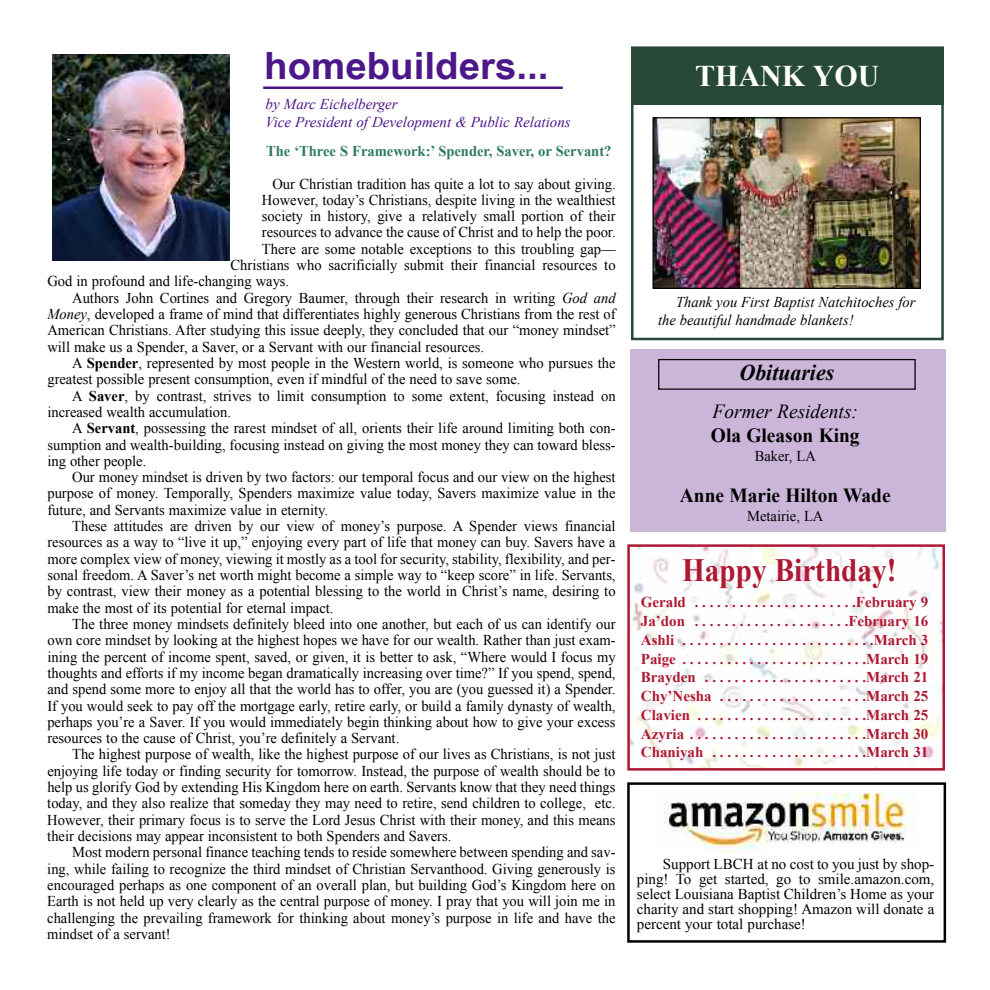
<style>
.page{position:relative;width:990px;height:990px;background:#fff}
.page>*{position:absolute;margin:0;border:0;box-sizing:border-box;transform-origin:0 0}
.t1{font:700 37.5px "Arial Narrow";color:#4c1788;scale:1.25 1}
.t2{font:700 32.5px "Times New Roman";color:#ae1833;scale:.9 1}
.t3{font:700 30px "Times New Roman";color:#fff}
.t4{font:italic 700 22.5px "Times New Roman";color:#000}
.t5{font:700 20px "Times New Roman";color:#000}
.t6{font:italic 20px "Times New Roman";color:#000}
.t7{font:15px/15px "Times New Roman";color:#000;text-align:justify}
.t8{font:700 15px/18.8px "Times New Roman";color:#ae1833;text-align:justify}
.t9{font:italic 15px/18px "Times New Roman";color:#000}
.t10{font:italic 15px/18px "Times New Roman";color:#4c1788}
.t11{font:700 15px "Times New Roman";color:#2e7b5c}
.s1{font-style:italic}
.s2{font-weight:700}
</style>
<div class="page">
<div style="left:631px;top:46px;width:313px;height:294px;border:2px solid #274836"></div>
<hr style="left:263px;top:87px;width:300px;height:2px;background:#4c1788">
<img style="left:654px;top:119px;width:265px;height:168px">
<div style="left:652px;top:117px;width:269px;height:172px;border:1px solid #000"></div>
<div style="left:633px;top:47px;width:311px;height:58px;background:#274836"></div>
<div style="left:630px;top:349px;width:315px;height:182px;background:#cbb6da"></div>
<div style="left:658px;top:359px;width:258px;height:31px;border:1px solid #000"></div>
<div style="left:627px;top:782px;width:319px;height:161px;border:2px solid #000"></div>
<img style="left:664px;top:793px;width:251px;height:60px">
<img style="left:630px;top:547px;width:312px;height:221px">
<div style="left:627px;top:544px;width:318px;height:227px;border:2px solid #ae1833"></div>
<img style="left:52px;top:54px;width:177px;height:206px">
<h1 class="t1" style="left:264px;top:44px;width:229px">homebuilders...</h1>
<p class="t10" style="left:266px;top:95px;width:307px">by Marc Eichelberger<br>Vice President of Development &amp; Public Relations</p>
<p class="t11" style="left:266px;top:143px;width:347px">The ‘Three S Framework:’ Spender, Saver, or Servant?</p>
<p class="t7" style="left:272px;top:176px;width:345px">Our Christian tradition has quite a lot to say about giving.</p>
<p class="t7" style="left:262px;top:192px;width:355px">However, today’s Christians, despite living in the wealthiest</p>
<p class="t7" style="left:262px;top:209px;width:355px">society in history, give a relatively small portion of their</p>
<p class="t7" style="left:262px;top:225px;width:355px">resources to advance the cause of Christ and to help the poor.</p>
<p class="t7" style="left:262px;top:241px;width:355px">There are some notable exceptions to this troubling gap—</p>
<p class="t7" style="left:231px;top:258px;width:387px">Christians who sacrificially submit their financial resources to</p>
<p class="t7" style="left:47px;top:274px;width:243px">God in profound and life-changing ways.</p>
<p class="t7" style="left:72px;top:290px;width:545px">Authors John Cortines and Gregory Baumer, through their research in writing <span class="s1">God and</span></p>
<p class="t7" style="left:47px;top:306px;width:570px"><span class="s1">Money</span>, developed a frame of mind that differentiates highly generous Christians from the rest of</p>
<p class="t7" style="left:47px;top:323px;width:570px">American Christians. After studying this issue deeply, they concluded that our “money mindset”</p>
<p class="t7" style="left:47px;top:339px;width:438px">will make us a Spender, a Saver, or a Servant with our financial resources.</p>
<p class="t7" style="left:72px;top:355px;width:545px">A <span class="s2">Spender</span>, represented by most people in the Western world, is someone who pursues the</p>
<p class="t7" style="left:47px;top:372px;width:475px">greatest possible present consumption, even if mindful of the need to save some.</p>
<p class="t7" style="left:72px;top:388px;width:545px">A <span class="s2">Saver</span>, by contrast, strives to limit consumption to some extent, focusing instead on</p>
<p class="t7" style="left:47px;top:404px;width:185px">increased wealth accumulation.</p>
<p class="t7" style="left:72px;top:421px;width:545px">A <span class="s2">Servant</span>, possessing the rarest mindset of all, orients their life around limiting both con-</p>
<p class="t7" style="left:47px;top:437px;width:570px">sumption and wealth-building, focusing instead on giving the most money they can toward bless-</p>
<p class="t7" style="left:47px;top:453px;width:100px">ing other people.</p>
<p class="t7" style="left:72px;top:470px;width:545px">Our money mindset is driven by two factors: our temporal focus and our view on the highest</p>
<p class="t7" style="left:47px;top:486px;width:570px">purpose of money. Temporally, Spenders maximize value today, Savers maximize value in the</p>
<p class="t7" style="left:47px;top:502px;width:282px">future, and Servants maximize value in eternity.</p>
<p class="t7" style="left:72px;top:519px;width:545px">These attitudes are driven by our view of money’s purpose. A Spender views financial</p>
<p class="t7" style="left:47px;top:535px;width:570px">resources as a way to “live it up,” enjoying every part of life that money can buy. Savers have a</p>
<p class="t7" style="left:47px;top:551px;width:570px">more complex view of money, viewing it mostly as a tool for security, stability, flexibility, and per-</p>
<p class="t7" style="left:47px;top:567px;width:570px">sonal freedom. A Saver’s net worth might become a simple way to “keep score” in life. Servants,</p>
<p class="t7" style="left:47px;top:584px;width:570px">by contrast, view their money as a potential blessing to the world in Christ’s name, desiring to</p>
<p class="t7" style="left:47px;top:600px;width:288px">make the most of its potential for eternal impact.</p>
<p class="t7" style="left:72px;top:616px;width:545px">The three money mindsets definitely bleed into one another, but each of us can identify our</p>
<p class="t7" style="left:47px;top:633px;width:570px">own core mindset by looking at the highest hopes we have for our wealth. Rather than just exam-</p>
<p class="t7" style="left:47px;top:649px;width:570px">ining the percent of income spent, saved, or given, it is better to ask, “Where would I focus my</p>
<p class="t7" style="left:47px;top:665px;width:570px">thoughts and efforts if my income began dramatically increasing over time?” If you spend, spend,</p>
<p class="t7" style="left:47px;top:682px;width:570px">and spend some more to enjoy all that the world has to offer, you are (you guessed it) a Spender.</p>
<p class="t7" style="left:47px;top:698px;width:570px">If you would seek to pay off the mortgage early, retire early, or build a family dynasty of wealth,</p>
<p class="t7" style="left:47px;top:714px;width:570px">perhaps you’re a Saver. If you would immediately begin thinking about how to give your excess</p>
<p class="t7" style="left:47px;top:731px;width:353px">resources to the cause of Christ, you’re definitely a Servant.</p>
<p class="t7" style="left:72px;top:747px;width:545px">The highest purpose of wealth, like the highest purpose of our lives as Christians, is not just</p>
<p class="t7" style="left:47px;top:763px;width:570px">enjoying life today or finding security for tomorrow. Instead, the purpose of wealth should be to</p>
<p class="t7" style="left:47px;top:780px;width:570px">help us glorify God by extending His Kingdom here on earth. Servants know that they need things</p>
<p class="t7" style="left:47px;top:796px;width:570px">today, and they also realize that someday they may need to retire, send children to college, etc.</p>
<p class="t7" style="left:47px;top:812px;width:570px">However, their primary focus is to serve the Lord Jesus Christ with their money, and this means</p>
<p class="t7" style="left:47px;top:828px;width:406px">their decisions may appear inconsistent to both Spenders and Savers.</p>
<p class="t7" style="left:72px;top:845px;width:545px">Most modern personal finance teaching tends to reside somewhere between spending and sav-</p>
<p class="t7" style="left:47px;top:861px;width:570px">ing, while failing to recognize the third mindset of Christian Servanthood. Giving generously is</p>
<p class="t7" style="left:47px;top:877px;width:570px">encouraged perhaps as one component of an overall plan, but building God’s Kingdom here on</p>
<p class="t7" style="left:47px;top:894px;width:570px">Earth is not held up very clearly as the central purpose of money. I pray that you will join me in</p>
<p class="t7" style="left:47px;top:910px;width:570px">challenging the prevailing framework for thinking about money’s purpose in life and have the</p>
<p class="t7" style="left:47px;top:926px;width:125px">mindset of a servant!</p>
<h3 class="t3" style="left:695px;top:59px;width:186px">THANK yOU</h3>
<p class="t9" style="left:658px;top:293px;width:259px;text-indent:18px">Thank you First Baptist Natchitoches for the beautiful handmade blankets!</p>
<h3 class="t4" style="left:740px;top:360px;width:96px">Obituaries</h3>
<h3 class="t6" style="left:713px;top:400px;width:147px">Former Residents:</h3>
<h3 class="t5" style="left:711px;top:424px;width:150px">Ola Gleason King</h3>
<p class="t7" style="left:755px;top:448px;width:63px">Baker, LA</p>
<h3 class="t5" style="left:680px;top:484px;width:212px">Anne Marie Hilton Wade</h3>
<p class="t7" style="left:747px;top:508px;width:78px">Metairie, LA</p>
<h2 class="t2" style="left:682px;top:552px;width:240px">Happy Birthday!</h2>
<p class="t8" style="left:641px;top:593px;width:289px">Gerald . . . . . . . . . . . . . . . . . . . . . .February 9<br>Ja’don . . . . . . . . . . . . . . . . . . . . .February 16<br>Ashli . . . . . . . . . . . . . . . . . . . . . . . . . .March 3<br>Paige . . . . . . . . . . . . . . . . . . . . . . . . .March 19<br>Brayden . . . . . . . . . . . . . . . . . . . . . .March 21<br>Chy’Nesha . . . . . . . . . . . . . . . . . . . .March 25<br>Clavien . . . . . . . . . . . . . . . . . . . . . . .March 25<br>Azyria . . . . . . . . . . . . . . . . . . . . . . . .March 30<br>Chaniyah . . . . . . . . . . . . . . . . . . . . .March 31</p>
<p class="t7" style="left:637px;top:856px;width:299px;text-indent:26px">Support LBCH at no cost to you just by shop&shy;ping! To get started, go to smile.amazon.com, select Louisiana Baptist Children’s Home as your charity and start shopping! Amazon will donate a percent your total purchase!</p>
</div>
